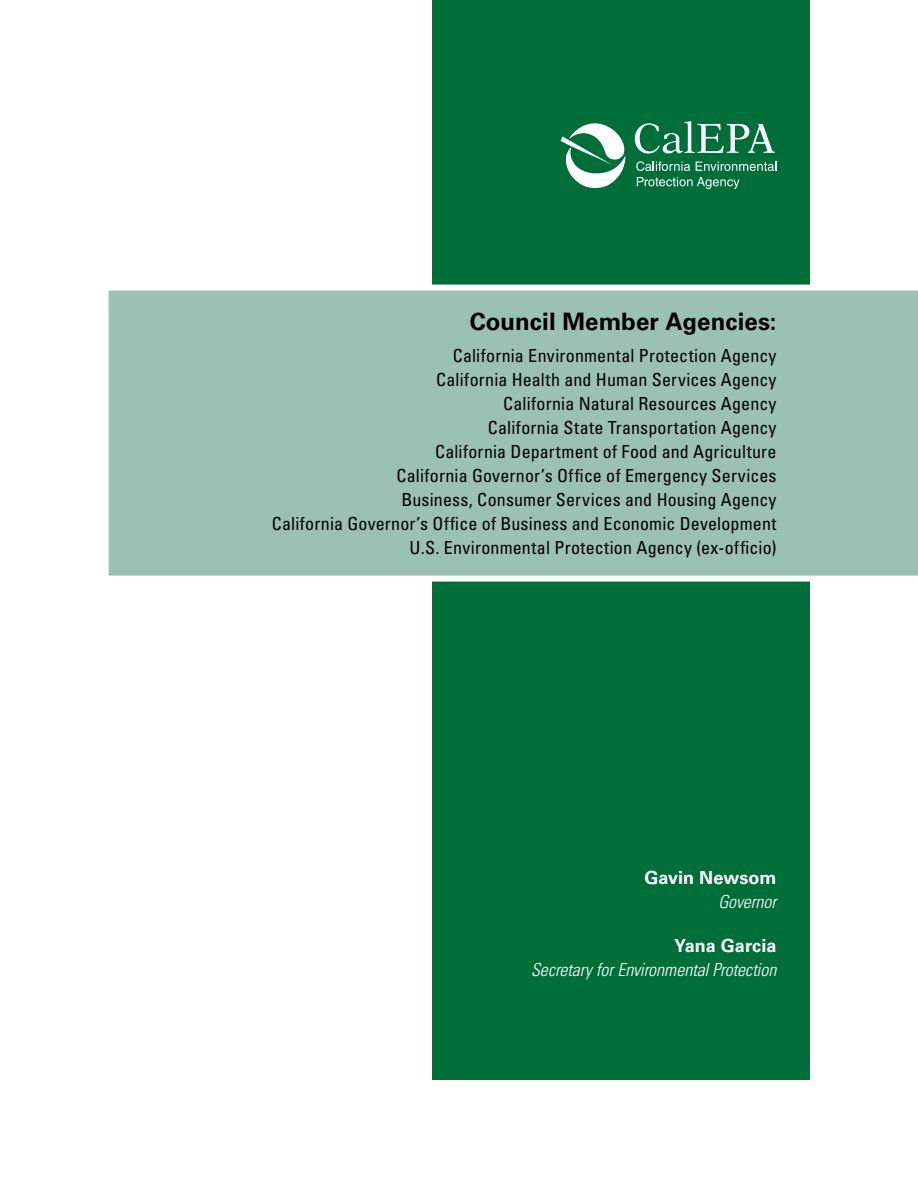
<style>
.page{position:relative;width:918px;height:1188px;background:#fff}
.page>*{position:absolute;margin:0;border:0;box-sizing:border-box;transform-origin:0 0}
.t1{font:700 24px "Univers LT Std";letter-spacing:.005em;color:#000}
.Header_4{font:condensed 18px "Univers LT Std";letter-spacing:.01em;color:#000}
.t2{font:italic 300 condensed 18px/24px "Univers LT Std";letter-spacing:-.01em;color:#fff;text-align:right}
.t3{font:700 18px/24px "Univers LT Std";color:#fff;text-align:right}
.s1{font-weight:300;font-style:italic;font-stretch:condensed}
.s2{font-weight:700;font-style:normal;font-stretch:normal}
</style>
<div class="page">
<div style="left:432px;top:0;width:378px;height:1080px;background:#006e38"></div>
<svg style="left:108px;top:285px;width:810px;height:297px;background:#a0c4b5"></svg>
<svg style="left:635px;top:121px;width:140px;height:33px"></svg>
<svg style="left:636px;top:161px;width:54px;height:10px"></svg>
<svg style="left:696px;top:162px;width:81px;height:9px"></svg>
<svg style="left:637px;top:177px;width:103px;height:12px"></svg>
<svg style="left:561px;top:123px;width:65px;height:65px"></svg>
<h1 class="t1" style="left:470px;top:307px;width:308px">Council Member Agencies:</h1>
<p class="Header_4" style="left:453px;top:344px;width:325px">California Environmental Protection Agency</p>
<p class="Header_4" style="left:436px;top:368px;width:342px">California Health and Human Services Agency</p>
<p class="Header_4" style="left:503px;top:392px;width:275px">California Natural Resources Agency</p>
<p class="Header_4" style="left:488px;top:416px;width:290px">California State Transportation Agency</p>
<p class="Header_4" style="left:435px;top:440px;width:343px">California Department of Food and Agriculture</p>
<p class="Header_4" style="left:396px;top:464px;width:382px">California Governor’s Office of Emergency Services</p>
<p class="Header_4" style="left:401px;top:488px;width:377px">Business, Consumer Services and Housing Agency</p>
<p class="Header_4" style="left:272px;top:512px;width:506px">California Governor’s Office of Business and Economic Development</p>
<p class="Header_4" style="left:410px;top:536px;width:368px">U.S. Environmental Protection Agency (ex-officio)</p>
<p class="t3" style="left:644px;top:866px;width:134px">Gavin Newsom<br><span class="s1">Governor</span></p>
<p class="t2" style="left:531px;top:934px;width:247px"><span class="s2">Yana Garcia<br></span>Secretary for Environmental Protection</p>
</div>
